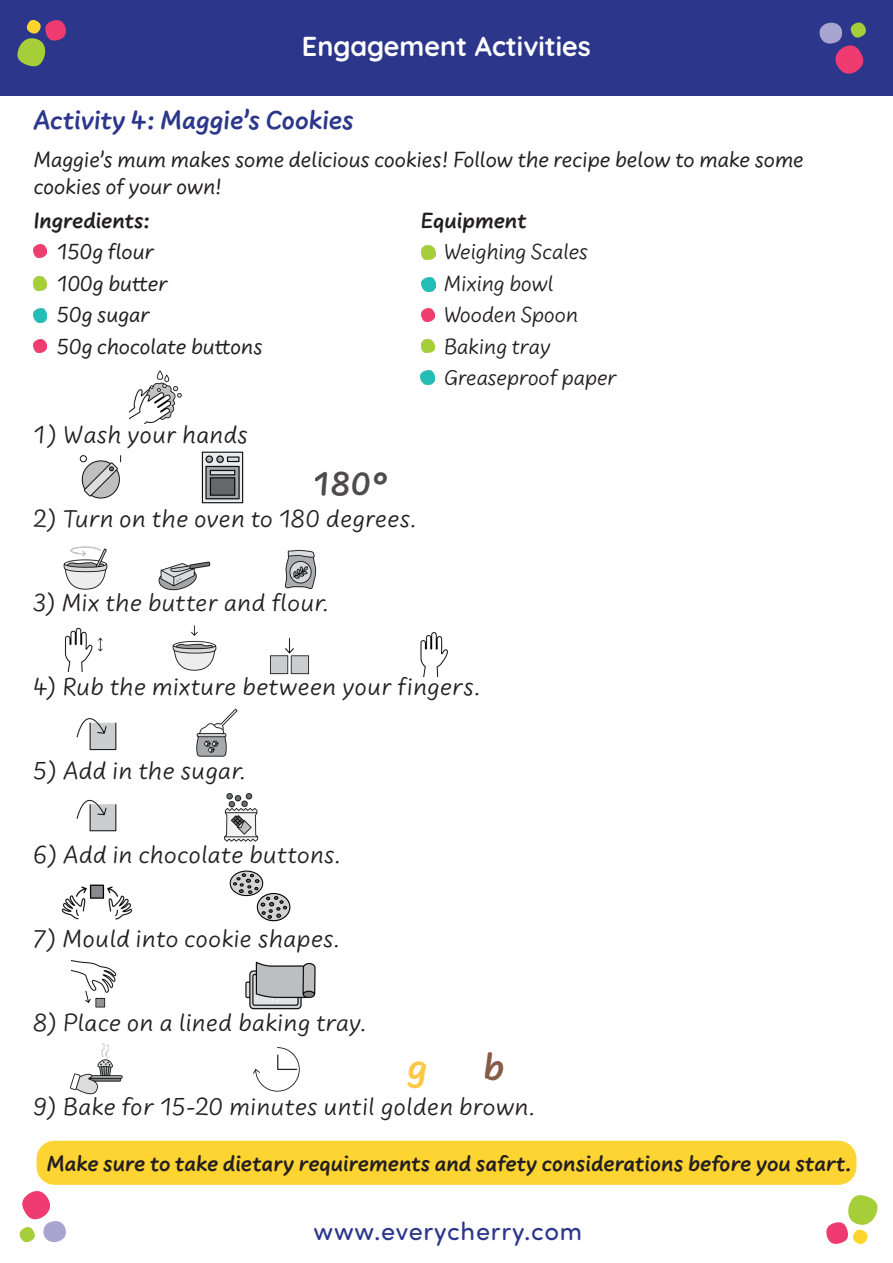
<style>
.page{position:relative;width:893px;height:1263px;background:#fff}
.page>*{position:absolute;margin:0;border:0;box-sizing:border-box;transform-origin:0 0}
.t1{font:700 39.6px "Uberhand Pro";color:#fec842}
.t2{font:700 39.6px "Uberhand Pro";color:#875c47}
.t3{font:700 34.05px "Uberhand Pro";color:#231f20}
.Heading{font:700 27.3px "Uberhand Pro";color:#2c378c}
.Page_Title{font:700 27.3px "Quicksand";color:#fff}
.t4{font:25.5px "Uberhand Pro";letter-spacing:.02em;color:#231f20}
.t5{font:25.5px "Sofia Pro Soft";letter-spacing:.03em;color:#2c378c}
.Body{font:22.65px/27px "Uberhand Pro";color:#231f20}
.Body-2{font:700 22.65px "Uberhand Pro";color:#231f20}
.Body-3{font:22.65px "Uberhand Pro";color:#231f20}
</style>
<div class="page">
<svg style="left:826px;top:1195px;width:52px;height:50px"></svg>
<svg style="left:19px;top:1174px;width:47px;height:69px"></svg>
<div style="left:0;top:0;width:893px;height:96px;background:#2c378c"></div>
<svg style="left:17px;top:20px;width:49px;height:47px"></svg>
<svg style="left:819px;top:22px;width:47px;height:52px"></svg>
<img style="left:33px;top:308px;width:14px;height:14px">
<svg style="left:34px;top:244px;width:13px;height:13px"></svg>
<img style="left:33px;top:339px;width:13px;height:14px">
<img style="left:33px;top:276px;width:14px;height:14px">
<img style="left:421px;top:278px;width:14px;height:13px">
<img style="left:421px;top:371px;width:14px;height:14px">
<svg style="left:421px;top:309px;width:13px;height:13px"></svg>
<img style="left:421px;top:246px;width:14px;height:14px">
<img style="left:421px;top:339px;width:14px;height:14px">
<div style="left:37px;top:1141px;width:819px;height:44px;background:#fdd432;border-radius:18px"></div>
<img style="left:130px;top:370px;width:52px;height:53px">
<img style="left:201px;top:451px;width:43px;height:53px">
<img style="left:79px;top:455px;width:43px;height:44px">
<img style="left:63px;top:546px;width:45px;height:44px">
<img style="left:64px;top:627px;width:39px;height:45px">
<img style="left:270px;top:638px;width:40px;height:37px">
<img style="left:172px;top:625px;width:45px;height:46px">
<img style="left:420px;top:632px;width:28px;height:44px">
<img style="left:158px;top:561px;width:53px;height:30px">
<img style="left:285px;top:549px;width:32px;height:41px">
<img style="left:196px;top:708px;width:42px;height:49px">
<img style="left:224px;top:793px;width:35px;height:49px">
<img style="left:76px;top:718px;width:41px;height:33px">
<img style="left:76px;top:799px;width:41px;height:33px">
<img style="left:62px;top:884px;width:70px;height:36px">
<img style="left:71px;top:960px;width:46px;height:48px">
<svg style="left:230px;top:870px;width:60px;height:51px"></svg>
<img style="left:245px;top:961px;width:71px;height:49px">
<img style="left:70px;top:1043px;width:53px;height:52px">
<svg style="left:253px;top:1047px;width:47px;height:45px"></svg>
<p class="Page_Title" style="left:302px;top:24px;width:290px">Engagement Activities</p>
<p class="Heading" style="left:34px;top:100px;width:322px">Activity 4: Maggie’s Cookies</p>
<p class="Body" style="left:34px;top:144px;width:772px">Maggie’s mum makes some delicious cookies! Follow the recipe below to make some cookies of your own!</p>
<p class="Body-2" style="left:34px;top:203px;width:118px">Ingredients:</p>
<p class="Body" style="left:57px;top:237px;width:99px">150g flour</p>
<p class="Body" style="left:57px;top:269px;width:112px">100g butter</p>
<p class="Body" style="left:57px;top:300px;width:94px">50g sugar</p>
<p class="Body" style="left:57px;top:332px;width:207px">50g chocolate buttons</p>
<p class="Body-2" style="left:421px;top:203px;width:107px">Equipment</p>
<p class="Body-3" style="left:444px;top:236px;width:146px">Weighing Scales</p>
<p class="Body-3" style="left:444px;top:267px;width:111px">Mixing bowl</p>
<p class="Body-3" style="left:444px;top:299px;width:136px">Wooden Spoon</p>
<p class="Body-3" style="left:444px;top:330px;width:108px">Baking tray</p>
<p class="Body-3" style="left:444px;top:362px;width:174px">Greaseproof paper</p>
<p class="t4" style="left:34px;top:416px;width:216px">1) Wash your hands</p>
<h2 class="t3" style="left:314px;top:458px;width:77px">180°</h2>
<p class="t4" style="left:34px;top:500px;width:384px">2) Turn on the oven to 180 degrees.</p>
<p class="t4" style="left:34px;top:584px;width:297px">3) Mix the butter and flour.</p>
<p class="t4" style="left:34px;top:668px;width:448px">4) Rub the mixture between your fingers.</p>
<p class="t4" style="left:34px;top:752px;width:214px">5) Add in the sugar.</p>
<p class="t4" style="left:34px;top:836px;width:309px">6) Add in chocolate buttons.</p>
<p class="t4" style="left:34px;top:920px;width:308px">7) Mould into cookie shapes.</p>
<p class="t4" style="left:34px;top:1004px;width:334px">8) Place on a lined baking tray.</p>
<p class="t1" style="left:407px;top:1037px;width:22px">g</p>
<p class="t2" style="left:483px;top:1037px;width:23px">b</p>
<p class="t4" style="left:34px;top:1088px;width:503px">9) Bake for 15-20 minutes until golden brown.</p>
<p class="Body-2" style="left:47px;top:1146px;width:806px">Make sure to take dietary requirements and safety considerations before you start.</p>
<p class="t5" style="left:314px;top:1214px;width:270px">www.everycherry.com</p>
</div>
